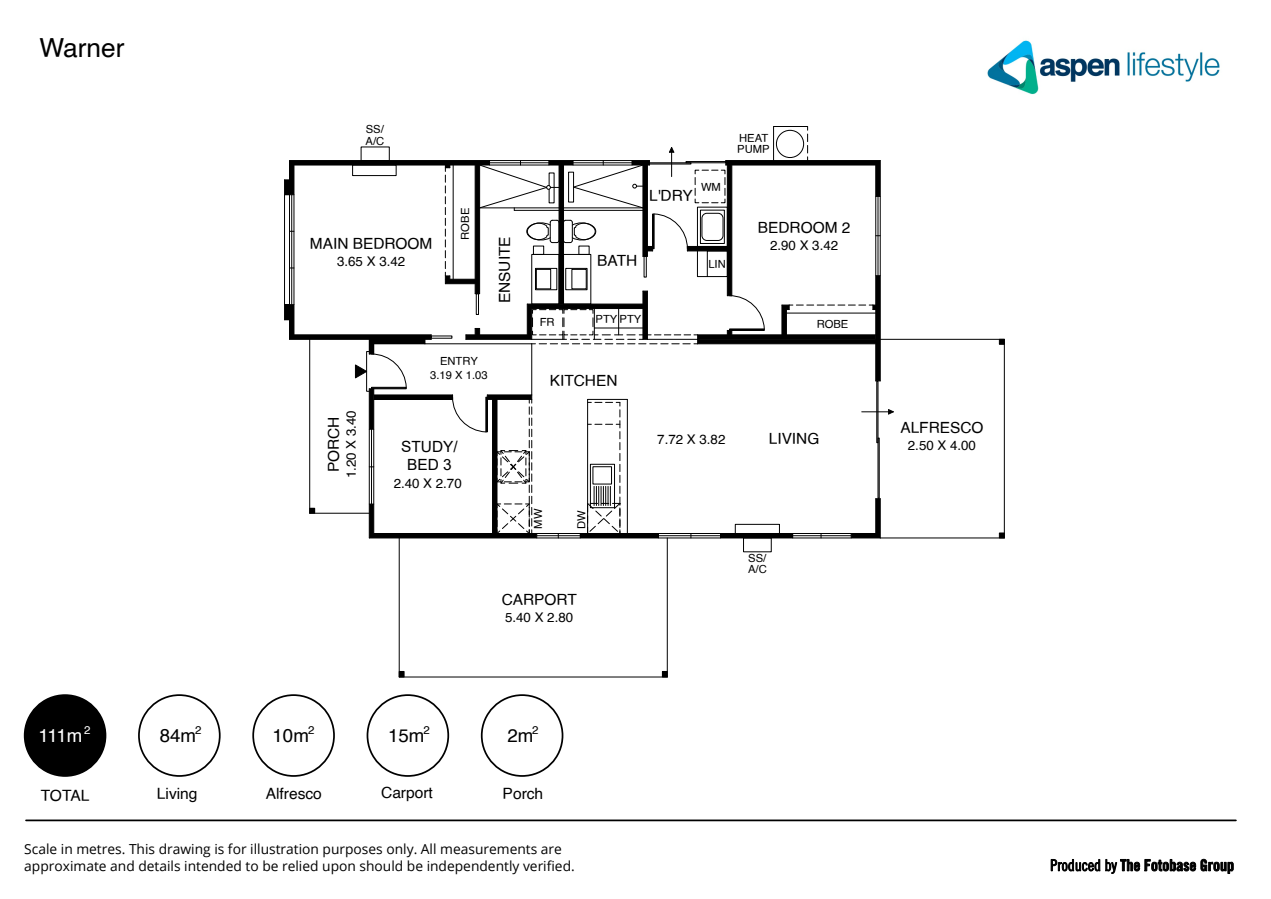
<style>
.page{position:relative;width:1271px;height:899px;background:#fff}
.page>*{position:absolute;margin:0;border:0;box-sizing:border-box;transform-origin:0 0}
.t1{font:26.25px "Helvetica";color:#000}
.t2{font:18.72px "Helvetica";color:#000}
.t3{font:18.72px "Helvetica";color:#fff}
.t4{font:15.58px "Helvetica";color:#000}
.t5{font:15.4px "Helvetica";color:#000}
.t6{font:15.4px/18.6px "Arial";color:#000;text-align:center}
.t7{font:13.83px/16.6px "Open Sans";color:#000}
.t8{font:13.3px "Helvetica";color:#000}
.t9{font:11.2px/10.7px "Helvetica";color:#000}
</style>
<div class="page">
<div style="left:25px;top:694px;width:80px;height:81px;background:#000;border-radius:50%"></div>
<div style="left:24px;top:694px;width:82px;height:82px;border:2px solid #000;border-radius:50%"></div>
<svg style="left:1050px;top:858px;width:183px;height:15px"></svg>
<div style="left:138px;top:694px;width:82px;height:82px;border:2px solid #000;border-radius:50%"></div>
<div style="left:252px;top:694px;width:83px;height:82px;border:2px solid #000;border-radius:50%"></div>
<div style="left:366px;top:694px;width:83px;height:82px;border:2px solid #000;border-radius:50%"></div>
<div style="left:481px;top:694px;width:82px;height:82px;border:2px solid #000;border-radius:50%"></div>
<hr style="left:26px;top:819px;width:1209px;height:1px;background:#000">
<img style="left:987px;top:40px;width:233px;height:55px">
<hr style="left:369px;top:537px;width:511px;height:1px;background:#000">
<hr style="left:399px;top:676px;width:268px;height:1px;background:#000">
<hr style="left:1003px;top:339px;width:1px;height:198px;background:#000">
<hr style="left:880px;top:339px;width:124px;height:1px;background:#000">
<hr style="left:880px;top:537px;width:124px;height:1px;background:#000">
<hr style="left:398px;top:537px;width:1px;height:139px;background:#000">
<hr style="left:666px;top:537px;width:1px;height:139px;background:#000">
<div style="left:661px;top:670px;width:6px;height:7px;border:1px solid #000"></div>
<div style="left:398px;top:670px;width:6px;height:7px;border:1px solid #000"></div>
<svg style="left:998px;top:339px;width:5px;height:5px"></svg>
<svg style="left:998px;top:532px;width:6px;height:6px"></svg>
<svg style="left:284px;top:126px;width:610px;height:411px"></svg>
<h1 class="t1" style="left:39px;top:28px;width:87px">Warner</h1>
<p class="t9" style="left:365px;top:124px;width:20px">SS/</p>
<p class="t9" style="left:365px;top:136px;width:20px">A/C</p>
<p class="t5" style="left:310px;top:231px;width:124px">MAIN BEDROOM</p>
<p class="t8" style="left:337px;top:250px;width:70px">3.65 X 3.42</p>
<p class="t9" style="left:460px;top:239px;width:33px;rotate:-90deg">ROBE</p>
<p class="t5" style="left:493px;top:303px;width:68px;rotate:-90deg">ENSUITE</p>
<p class="t8" style="left:341px;top:478px;width:70px;rotate:-90deg">1.20 X 3.40</p>
<p class="t5" style="left:322px;top:472px;width:57px;rotate:-90deg">PORCH</p>
<p class="t9" style="left:440px;top:356px;width:39px">ENTRY</p>
<p class="t9" style="left:430px;top:370px;width:59px">3.19 X 1.03</p>
<p class="t6" style="left:401px;top:436px;width:58px">STUDY/<br>BED 3</p>
<p class="t8" style="left:393px;top:473px;width:70px">2.40 X 2.70</p>
<p class="t5" style="left:649px;top:183px;width:45px">L'DRY</p>
<p class="t9" style="left:701px;top:182px;width:21px">WM</p>
<p class="t9" style="left:539px;top:317px;width:16px">FR</p>
<p class="t5" style="left:597px;top:248px;width:41px">BATH</p>
<p class="t9" style="left:595px;top:314px;width:47px">PTY PTY</p>
<p class="t9" style="left:708px;top:259px;width:19px">LIN</p>
<p class="t5" style="left:549px;top:368px;width:69px">KITCHEN</p>
<p class="t8" style="left:657px;top:429px;width:70px">7.72 X 3.82</p>
<p class="t9" style="left:533px;top:528px;width:21px;rotate:-90deg">MW</p>
<p class="t9" style="left:576px;top:529px;width:20px;rotate:-90deg">DW</p>
<p class="t5" style="left:501px;top:588px;width:77px">CARPORT</p>
<p class="t8" style="left:505px;top:607px;width:70px">5.40 X 2.80</p>
<p class="t9" style="left:737px;top:133px;width:34px">HEAT<br>PUMP</p>
<p class="t5" style="left:757px;top:216px;width:94px">BEDROOM 2</p>
<p class="t8" style="left:769px;top:235px;width:70px">2.90 X 3.42</p>
<p class="t9" style="left:816px;top:319px;width:33px">ROBE</p>
<p class="t5" style="left:768px;top:426px;width:52px">LIVING</p>
<p class="t9" style="left:748px;top:553px;width:20px">SS/</p>
<p class="t9" style="left:748px;top:563px;width:20px">A/C</p>
<h2 class="t3" style="left:38px;top:720px;width:54px">111m <sup>2</sup></h2>
<h2 class="t2" style="left:160px;top:720px;width:43px">84m<sup>2</sup></h2>
<h2 class="t2" style="left:272px;top:720px;width:43px">10m<sup>2</sup></h2>
<h2 class="t2" style="left:388px;top:720px;width:43px">15m<sup>2</sup></h2>
<h2 class="t2" style="left:507px;top:720px;width:33px">2m<sup>2</sup></h2>
<p class="t4" style="left:41px;top:782px;width:50px">TOTAL</p>
<p class="t4" style="left:157px;top:781px;width:42px">Living</p>
<p class="t4" style="left:265px;top:781px;width:58px">Alfresco</p>
<p class="t4" style="left:381px;top:780px;width:53px">Carport</p>
<p class="t4" style="left:502px;top:781px;width:42px">Porch</p>
<p class="t7" style="left:24px;top:840px;width:552px">Scale in metres. This drawing is for illustration purposes only. All measurements are approximate and details intended to be relied upon should be independently verified.</p>
<p class="t5" style="left:900px;top:416px;width:85px">ALFRESCO</p>
<p class="t8" style="left:907px;top:435px;width:70px">2.50 X 4.00</p>
</div>
